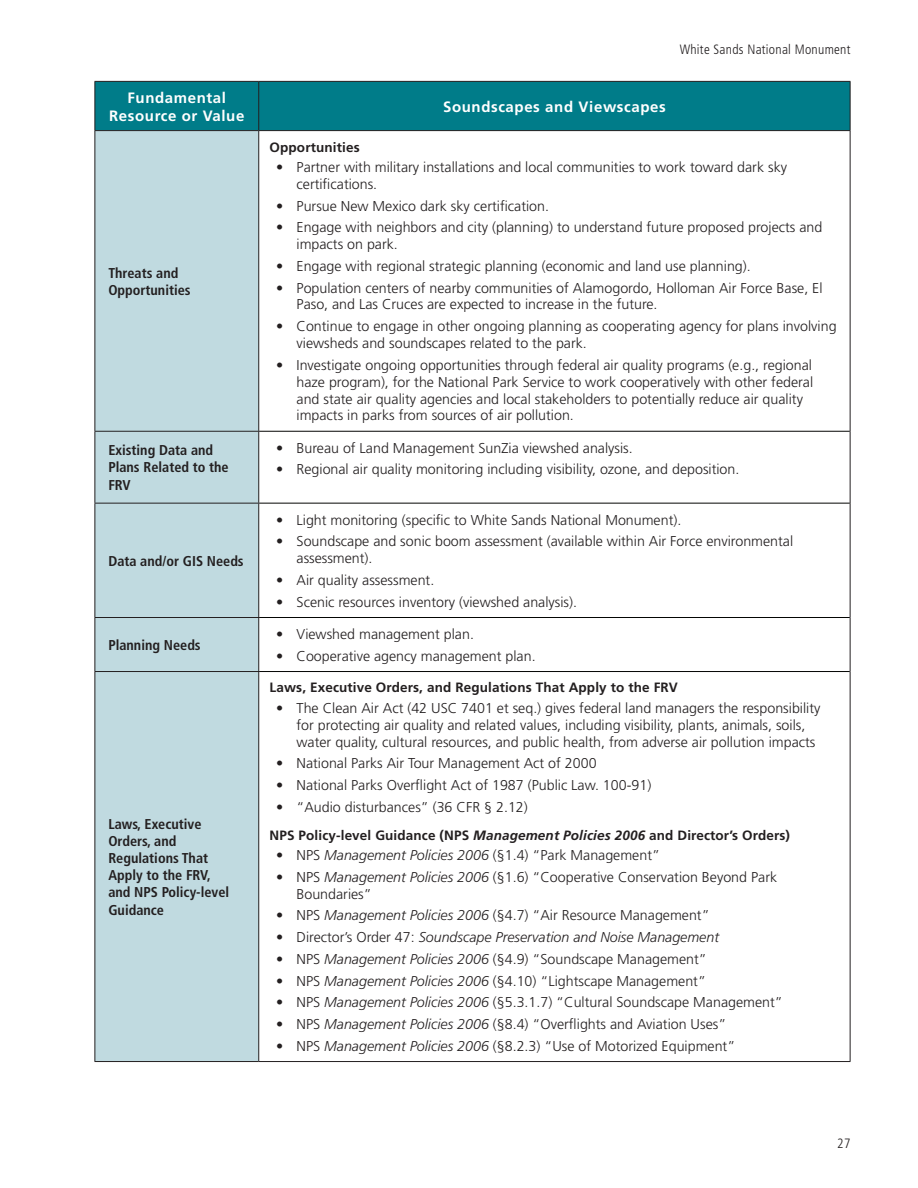
<style>
.page{position:relative;width:918px;height:1188px;background:#fff}
.page>*{position:absolute;margin:0;border:0;box-sizing:border-box;transform-origin:0 0}
.t1{font:700 15px/18px "Frutiger LT Std";letter-spacing:.04em;color:#fff;text-align:center}
.t2{font:300 14.25px/16.8px "Frutiger LT Std";color:#231f20}
.t3{font:700 condensed 14.25px/17.1px "Frutiger LT Std";color:#231f20}
.t4{font:italic 300 14.25px "Frutiger LT Std";color:#231f20}
.t5{font:700 13.5px "Frutiger LT Std";letter-spacing:.01em;color:#231f20}
.t6{font:300 condensed 13.5px "Frutiger LT Std";letter-spacing:.02em;color:#231f20}
.s1{font-style:italic}
.s2{font-style:normal}
</style>
<div class="page">
<div style="left:95px;top:82px;width:755px;height:48px;background:#007c89"></div>
<div style="left:95px;top:131px;width:163px;height:930px;background:#c0dae0"></div>
<hr style="left:94px;top:81px;width:165px;height:1px;background:#231f20">
<hr style="left:94px;top:82px;width:1px;height:48px;background:#231f20">
<hr style="left:259px;top:81px;width:591px;height:1px;background:#231f20">
<hr style="left:258px;top:82px;width:1px;height:48px;background:#231f20">
<hr style="left:850px;top:82px;width:1px;height:48px;background:#231f20">
<hr style="left:94px;top:130px;width:165px;height:1px;background:#231f20">
<hr style="left:94px;top:131px;width:1px;height:300px;background:#231f20">
<hr style="left:259px;top:130px;width:591px;height:1px;background:#231f20">
<hr style="left:258px;top:131px;width:1px;height:300px;background:#231f20">
<hr style="left:850px;top:131px;width:1px;height:300px;background:#231f20">
<hr style="left:94px;top:431px;width:165px;height:1px;background:#231f20">
<hr style="left:94px;top:432px;width:1px;height:71px;background:#231f20">
<hr style="left:258px;top:432px;width:1px;height:71px;background:#231f20">
<hr style="left:850px;top:431px;width:1px;height:72px;background:#231f20">
<hr style="left:94px;top:503px;width:165px;height:1px;background:#231f20">
<hr style="left:94px;top:504px;width:1px;height:113px;background:#231f20">
<hr style="left:258px;top:504px;width:1px;height:113px;background:#231f20">
<hr style="left:850px;top:503px;width:1px;height:115px;background:#231f20">
<hr style="left:94px;top:617px;width:165px;height:1px;background:#231f20">
<hr style="left:94px;top:618px;width:1px;height:53px;background:#231f20">
<hr style="left:258px;top:618px;width:1px;height:53px;background:#231f20">
<hr style="left:850px;top:618px;width:1px;height:54px;background:#231f20">
<hr style="left:94px;top:671px;width:165px;height:1px;background:#231f20">
<hr style="left:94px;top:672px;width:1px;height:389px;background:#231f20">
<hr style="left:258px;top:672px;width:1px;height:389px;background:#231f20">
<hr style="left:850px;top:672px;width:1px;height:389px;background:#231f20">
<hr style="left:94px;top:1061px;width:165px;height:1px;background:#231f20">
<hr style="left:259px;top:1061px;width:591px;height:1px;background:#231f20">
<hr style="left:259px;top:431px;width:591px;height:1px;background:#040503">
<hr style="left:259px;top:503px;width:591px;height:1px;background:#040503">
<hr style="left:259px;top:617px;width:591px;height:1px;background:#040503">
<hr style="left:259px;top:671px;width:591px;height:1px;background:#040503">
<p class="t6" style="left:680px;top:42px;width:172px">White Sands National Monument</p>
<p class="t1" style="left:109px;top:88px;width:137px">Fundamental<br>Resource or Value</p>
<p class="t1" style="left:443px;top:97px;width:224px">Soundscapes and Viewscapes</p>
<p class="t3" style="left:108px;top:264px;width:84px">Threats and<br>Opportunities</p>
<p class="t5" style="left:270px;top:139px;width:92px">Opportunities</p>
<p class="t2" style="left:297px;top:159px;width:492px;text-indent:-20px">• Partner with military installations and local communities to work toward dark sky certifications.</p>
<p class="t2" style="left:276px;top:197px;width:271px">• Pursue New Mexico dark sky certification.</p>
<p class="t2" style="left:297px;top:219px;width:527px;text-indent:-20px">• Engage with neighbors and city (planning) to understand future proposed projects and impacts on park.</p>
<p class="t2" style="left:276px;top:258px;width:473px">• Engage with regional strategic planning (economic and land use planning).</p>
<p class="t2" style="left:297px;top:279px;width:528px;text-indent:-20px">• Population centers of nearby communities of Alamogordo, Holloman Air Force Base, El<br>Paso, and Las Cruces are expected to increase in the future.</p>
<p class="t2" style="left:297px;top:318px;width:542px;text-indent:-20px">• Continue to engage in other ongoing planning as cooperating agency for plans involving viewsheds and soundscapes related to the park.</p>
<p class="t2" style="left:297px;top:357px;width:518px;text-indent:-20px">• Investigate ongoing opportunities through federal air quality programs (e. g. , regional haze program), for the National Park Service to work cooperatively with other federal and state air quality agencies and local stakeholders to potentially reduce air quality impacts in parks from sources of air pollution.</p>
<p class="t3" style="left:108px;top:442px;width:122px">Existing Data and<br>Plans Related to the<br>FRV</p>
<p class="t2" style="left:276px;top:440px;width:355px">• Bureau of Land Management SunZia viewshed analysis.</p>
<p class="t2" style="left:276px;top:461px;width:462px">• Regional air quality monitoring including visibility, ozone, and deposition.</p>
<p class="t3" style="left:108px;top:552px;width:137px">Data and/or GIS Needs</p>
<p class="t3" style="left:108px;top:636px;width:94px">Planning Needs</p>
<p class="t3" style="left:108px;top:816px;width:122px">Laws, Executive<br>Orders, and<br>Regulations That<br>Apply to the FRV, and NPS Policy-level<br>Guidance</p>
<p class="t2" style="left:276px;top:511px;width:404px">• Light monitoring (specific to White Sands National Monument).</p>
<p class="t2" style="left:297px;top:533px;width:498px;text-indent:-20px">• Soundscape and sonic boom assessment (available within Air Force environmental assessment).</p>
<p class="t2" style="left:276px;top:572px;width:157px">• Air quality assessment.</p>
<p class="t2" style="left:276px;top:594px;width:299px">• Scenic resources inventory (viewshed analysis).</p>
<p class="t2" style="left:276px;top:626px;width:196px">• Viewshed management plan.</p>
<p class="t2" style="left:276px;top:648px;width:258px">• Cooperative agency management plan.</p>
<p class="t5" style="left:270px;top:680px;width:410px">Laws, Executive Orders, and Regulations That Apply to the FRV</p>
<p class="t2" style="left:297px;top:700px;width:525px;text-indent:-20px">• The Clean Air Act (42 USC 7401 et seq.) gives federal land managers the responsibility for protecting air quality and related values, including visibility, plants, animals, soils, water quality, cultural resources, and public health, from adverse air pollution impacts</p>
<p class="t2" style="left:276px;top:755px;width:322px">• National Parks Air Tour Management Act of 2000</p>
<p class="t2" style="left:276px;top:777px;width:377px">• National Parks Overflight Act of 1987 (Public Law. 100-91)</p>
<p class="t2" style="left:276px;top:799px;width:253px">• “Audio disturbances” (36 CFR § 2. 12)</p>
<p class="t5" style="left:270px;top:827px;width:522px">NPS Policy-level Guidance (NPS <span class="s1">Management Policies 2006</span> and Director’s Orders)</p>
<p class="t2" style="left:276px;top:847px;width:385px">• NPS <span class="s1">Management Policies 2006</span> (§1.4) “Park Management”</p>
<p class="t2" style="left:297px;top:869px;width:482px;text-indent:-20px">• NPS <span class="s1">Management Policies 2006</span> (§1. 6) “Cooperative Conservation Beyond Park<br>Boundaries”</p>
<p class="t2" style="left:276px;top:907px;width:435px">• NPS <span class="s1">Management Policies 2006</span> (§4. 7) “Air Resource Management”</p>
<p class="t4" style="left:276px;top:929px;width:444px"><span class="s2">• Director’s Order 47:</span> Soundscape Preservation and Noise Management</p>
<p class="t2" style="left:276px;top:951px;width:432px">• NPS <span class="s1">Management Policies 2006</span> (§4. 9) “Soundscape Management”</p>
<p class="t2" style="left:276px;top:972px;width:431px">• NPS <span class="s1">Management Policies 2006</span> (§4. 10) “Lightscape Management”</p>
<p class="t2" style="left:276px;top:994px;width:508px">• NPS <span class="s1">Management Policies 2006</span> (§5. 3. 1. 7) “Cultural Soundscape Management”</p>
<p class="t2" style="left:276px;top:1016px;width:451px">• NPS <span class="s1">Management Policies 2006</span> (§8. 4) “Overflights and Aviation Uses”</p>
<p class="t2" style="left:276px;top:1038px;width:460px">• NPS <span class="s1">Management Policies 2006</span> (§8. 2. 3) “Use of Motorized Equipment”</p>
<p class="t6" style="left:837px;top:1135px;width:15px">27</p>
</div>
